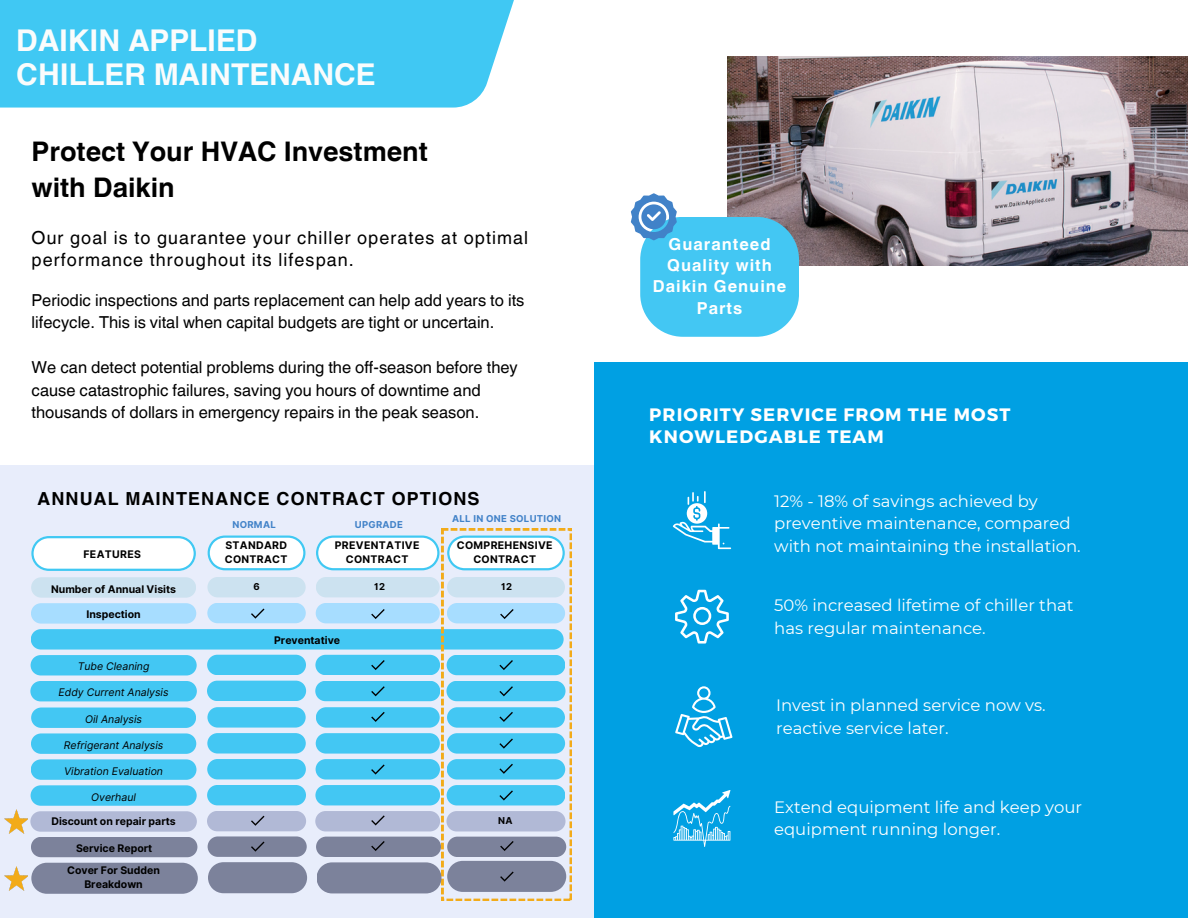
<style>
.page{position:relative;width:1188px;height:918px;background:#fff}
.page>*{position:absolute;margin:0;border:0;box-sizing:border-box;transform-origin:0 0}
.t1{font:700 30px/33.8px "Helvetica World";color:#fafcfc}
.t2{font:700 27px/36px "Helvetica World";color:#000}
.t3{font:18px/22.5px "Helvetica World";letter-spacing:.06em;color:#000}
.t4{font:700 18px/22.5px "Montserrat";letter-spacing:.06em;color:#fff}
.t5{font:700 18px "Helvetica World";letter-spacing:.06em;color:#000}
.t6{font:16.5px/22.5px "Helvetica World";color:#000}
.t7{font:16.5px/22.5px "Montserrat";color:#fff}
.t8{font:700 16.5px/21.3px "Helvetica World";letter-spacing:.06em;color:#fff;text-align:center}
.t9{font:700 10.5px/14px "Inter";color:#000;text-align:center}
.t10{font:italic 10.5px "Inter";color:#000}
.t11{font:700 10.5px/14px "Inter";letter-spacing:.03em;color:#000;text-align:center}
.t12{font:700 9.45px "Inter";letter-spacing:.03em;color:#4182c8}
.t13{font:700 9.45px "Inter";color:#000}
</style>
<div class="page">
<div style="left:0;top:465px;width:594px;height:453px;background:#e8edfb"></div>
<div style="left:594px;top:363px;width:594px;height:555px;background:#00a0e3"></div>
<div style="left:0;top:0;width:514px;height:108px;background:#40c8f3"></div>
<svg style="left:673px;top:491px;width:58px;height:58px"></svg>
<svg style="left:675px;top:590px;width:54px;height:54px"></svg>
<svg style="left:675px;top:686px;width:57px;height:61px"></svg>
<svg style="left:673px;top:790px;width:57px;height:57px"></svg>
<img style="left:728px;top:56px;width:460px;height:209px">
<svg style="left:631px;top:193px;width:168px;height:144px;background:#66c5e8"></svg>
<svg style="left:31px;top:536px;width:165px;height:35px;background:#e2f6fd"></svg>
<div style="left:30px;top:681px;width:167px;height:20px;background:#43c7f3"></div>
<svg style="left:208px;top:535px;width:98px;height:35px;background:#e1f5fc"></svg>
<div style="left:207px;top:681px;width:99px;height:20px;background:#43c7f3"></div>
<svg style="left:207px;top:707px;width:99px;height:72px"></svg>
<div style="left:207px;top:785px;width:99px;height:20px;background:#43c7f3"></div>
<svg style="left:316px;top:535px;width:124px;height:35px;background:#e3f6fd"></svg>
<svg style="left:30px;top:708px;width:167px;height:149px"></svg>
<svg style="left:442px;top:529px;width:130px;height:372px"></svg>
<img style="left:4px;top:810px;width:24px;height:24px">
<svg style="left:447px;top:536px;width:118px;height:34px;background:#e4f6fd"></svg>
<div style="left:446px;top:811px;width:120px;height:20px;background:#b1b9d6"></div>
<svg style="left:31px;top:863px;width:167px;height:31px;background:#81879f"></svg>
<img style="left:4px;top:867px;width:24px;height:23px">
<svg style="left:207px;top:811px;width:100px;height:82px"></svg>
<svg style="left:446px;top:681px;width:120px;height:20px;background:#49c6f0"></svg>
<svg style="left:447px;top:707px;width:118px;height:98px"></svg>
<svg style="left:31px;top:577px;width:534px;height:98px"></svg>
<div style="left:315px;top:681px;width:125px;height:20px;background:#43c7f3"></div>
<div style="left:315px;top:811px;width:125px;height:20px;background:#b1b9d6"></div>
<svg style="left:316px;top:837px;width:125px;height:56px;background:#8a90a7"></svg>
<svg style="left:315px;top:707px;width:125px;height:98px"></svg>
<svg style="left:447px;top:837px;width:119px;height:55px;background:#878da4"></svg>
<p class="t1" style="left:16px;top:21px;width:361px">DAIKIN APPLIED<br>CHILLER MAINTENANCE</p>
<h6 class="t2" style="left:32px;top:131px;width:398px">Protect Your HVAC Investment with Daikin</h6>
<p class="t3" style="left:32px;top:227px;width:498px">Our goal is to guarantee your chiller operates at optimal performance throughout its lifespan.</p>
<h6 class="t6" style="left:32px;top:289px;width:494px">Periodic inspections and parts replacement can help add years to its lifecycle. This is vital when capital budgets are tight or uncertain.</h6>
<h6 class="t6" style="left:32px;top:357px;width:488px">We can detect potential problems during the off-season before they cause catastrophic failures, saving you hours of downtime and thousands of dollars in emergency repairs in the peak season.</h6>
<h6 class="t5" style="left:38px;top:484px;width:444px">ANNUAL MAINTENANCE CONTRACT OPTIONS</h6>
<p class="t11" style="left:84px;top:547px;width:59px">FEATURES</p>
<p class="t9" style="left:51px;top:582px;width:126px">Number of Annual Visits</p>
<p class="t9" style="left:86px;top:608px;width:56px">Inspection</p>
<h6 class="t10" style="left:78px;top:660px;width:73px">Tube Cleaning</h6>
<p class="t10" style="left:59px;top:686px;width:111px">Eddy Current Analysis</p>
<p class="t10" style="left:85px;top:713px;width:58px">Oil Analysis</p>
<h6 class="t10" style="left:64px;top:739px;width:101px">Refrigerant Analysis</h6>
<h6 class="t10" style="left:64px;top:765px;width:100px">Vibration Evaluation</h6>
<h6 class="t10" style="left:91px;top:790px;width:46px">Overhaul</h6>
<p class="t9" style="left:51px;top:814px;width:126px">Discount on repair parts</p>
<p class="t9" style="left:76px;top:841px;width:78px">Service Report</p>
<p class="t9" style="left:67px;top:863px;width:94px">Cover For Sudden<br>Breakdown</p>
<p class="t12" style="left:232px;top:519px;width:45px">NORMAL</p>
<p class="t12" style="left:355px;top:519px;width:50px">UPGRADE</p>
<p class="t11" style="left:225px;top:539px;width:64px;text-align:left">STANDARD<br>CONTRACT</p>
<p class="t11" style="left:335px;top:539px;width:86px">PREVENTATIVE<br>CONTRACT</p>
<p class="t13" style="left:253px;top:581px;width:8px">6</p>
<p class="t13" style="left:374px;top:581px;width:12px">12</p>
<p class="t9" style="left:274px;top:633px;width:68px">Preventative</p>
<p class="t12" style="left:452px;top:513px;width:110px">ALL IN ONE SOLUTION</p>
<p class="t11" style="left:457px;top:539px;width:97px">COMPREHENSIVE<br>CONTRACT</p>
<p class="t13" style="left:501px;top:581px;width:12px">12</p>
<p class="t13" style="left:498px;top:815px;width:16px">NA</p>
<p class="t8" style="left:653px;top:231px;width:135px">Guaranteed<br>Quality with<br>Daikin Genuine<br>Parts</p>
<p class="t4" style="left:649px;top:402px;width:363px">PRIORITY SERVICE FROM THE MOST<br>KNOWLEDGABLE TEAM</p>
<h1 class="t7" style="left:774px;top:489px;width:308px">12% - 18% of savings achieved by preventive maintenance, compared with not maintaining the installation.</h1>
<h2 class="t7" style="left:774px;top:594px;width:301px">50% increased lifetime of chiller that has regular maintenance.</h2>
<h5 class="t7" style="left:776px;top:694px;width:271px">Invest in planned service now vs. reactive service later.</h5>
<h5 class="t7" style="left:774px;top:796px;width:310px">Extend equipment life and keep your equipment running longer.</h5>
</div>
